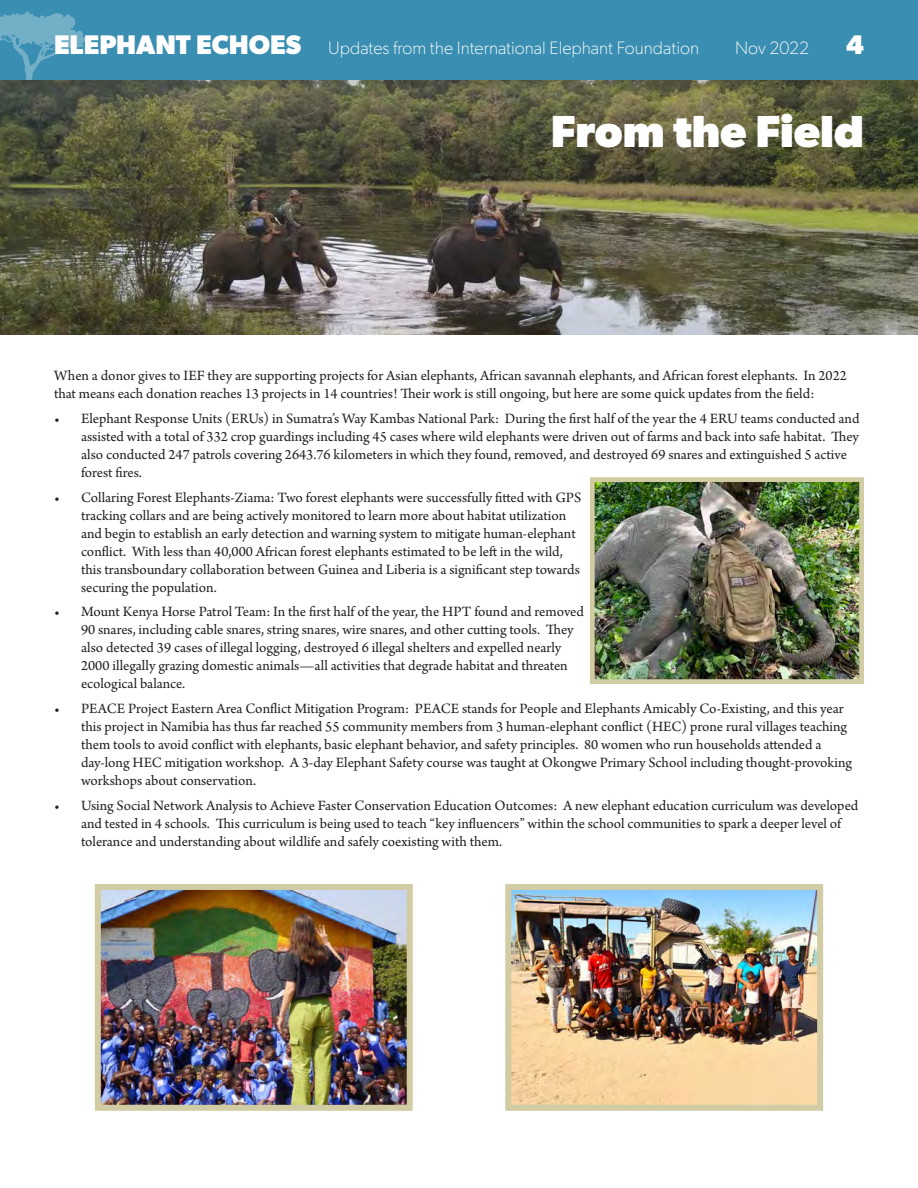
<style>
.page{position:relative;width:918px;height:1188px;background:#fff}
.page>*{position:absolute;margin:0;border:0;box-sizing:border-box;transform-origin:0 0}
.t1{font:700 45px "Gibson";color:#fff}
.t2{font:700 27px "Gibson";color:#fff}
.t3{font:100 18px "Gibson";color:#fff}
.t4{font:15px/18px "Arno Pro";color:#231f20}
.s1{font-weight:700;font-size:27px}
</style>
<div class="page">
<img style="left:0;top:95px;width:918px;height:240px">
<div style="left:0;top:0;width:918px;height:95px;background:#231f20;opacity:.25"></div>
<div style="left:0;top:0;width:918px;height:80px;background:#398eb1"></div>
<svg style="left:0;top:11px;width:85px;height:69px"></svg>
<img style="left:596px;top:483px;width:262px;height:195px">
<div style="left:590px;top:477px;width:274px;height:207px;border:5px solid #d2cca5"></div>
<img style="left:102px;top:891px;width:304px;height:213px">
<div style="left:95px;top:884px;width:318px;height:227px;border:6px solid #d2cca5"></div>
<img style="left:512px;top:891px;width:304px;height:213px">
<div style="left:505px;top:884px;width:318px;height:227px;border:6px solid #d2cca5"></div>
<p class="t3" style="left:54px;top:37px;width:647px"><span class="s1">ELEPHANT ECHOES</span> Updates from the International Elephant Foundation</p>
<p class="t3" style="left:735px;top:37px;width:76px">Nov 2022</p>
<p class="t2" style="left:846px;top:29px;width:19px">4</p>
<p class="t1" style="left:551px;top:105px;width:315px">From the Field</p>
<p class="t4" style="left:54px;top:368px;width:795px">When a donor gives to IEF they are supporting projects for Asian elephants, African savannah elephants, and African forest elephants. In 2022 that means each donation reaches 13 projects in 14 countries! Their work is still ongoing, but here are some quick updates from the field:</p>
<p class="t4" style="left:81px;top:410px;width:780px;text-indent:-27px">• Elephant Response Units (ERUs) in Sumatra’s Way Kambas National Park: During the first half of the year the 4 ERU teams conducted and assisted with a total of 332 crop guardings including 45 cases where wild elephants were driven out of farms and back into safe habitat. They also conducted 247 patrols covering 2643.76 kilometers in which they found, removed, and destroyed 69 snares and extinguished 5 active forest fires.</p>
<p class="t4" style="left:81px;top:489px;width:502px;text-indent:-27px">• Collaring Forest Elephants-Ziama: Two forest elephants were successfully fitted with GPS tracking collars and are being actively monitored to learn more about habitat utilization and begin to establish an early detection and warning system to mitigate human-elephant conflict. With less than 40,000 African forest elephants estimated to be left in the wild, this transboundary collaboration between Guinea and Liberia is a significant step towards securing the population.</p>
<p class="t4" style="left:81px;top:604px;width:504px;text-indent:-27px">• Mount Kenya Horse Patrol Team: In the first half of the year, the HPT found and removed 90 snares, including cable snares, string snares, wire snares, and other cutting tools. They also detected 39 cases of illegal logging, destroyed 6 illegal shelters and expelled nearly 2000 illegally grazing domestic animals—all activities that degrade habitat and threaten ecological balance.</p>
<p class="t4" style="left:81px;top:701px;width:772px;text-indent:-27px">• PEACE Project Eastern Area Conflict Mitigation Program: PEACE stands for People and Elephants Amicably Co-Existing, and this year this project in Namibia has thus far reached 55 community members from 3 human-elephant conflict (HEC) prone rural villages teaching them tools to avoid conflict with elephants, basic elephant behavior, and safety principles. 80 women who run households attended a day-long HEC mitigation workshop. A 3-day Elephant Safety course was taught at Okongwe Primary School including thought-provoking workshops about conservation.</p>
<p class="t4" style="left:81px;top:797px;width:779px;text-indent:-27px">• Using Social Network Analysis to Achieve Faster Conservation Education Outcomes: A new elephant education curriculum was developed and tested in 4 schools. This curriculum is being used to teach “key influencers” within the school communities to spark a deeper level of tolerance and understanding about wildlife and safely coexisting with them.</p>
</div>
